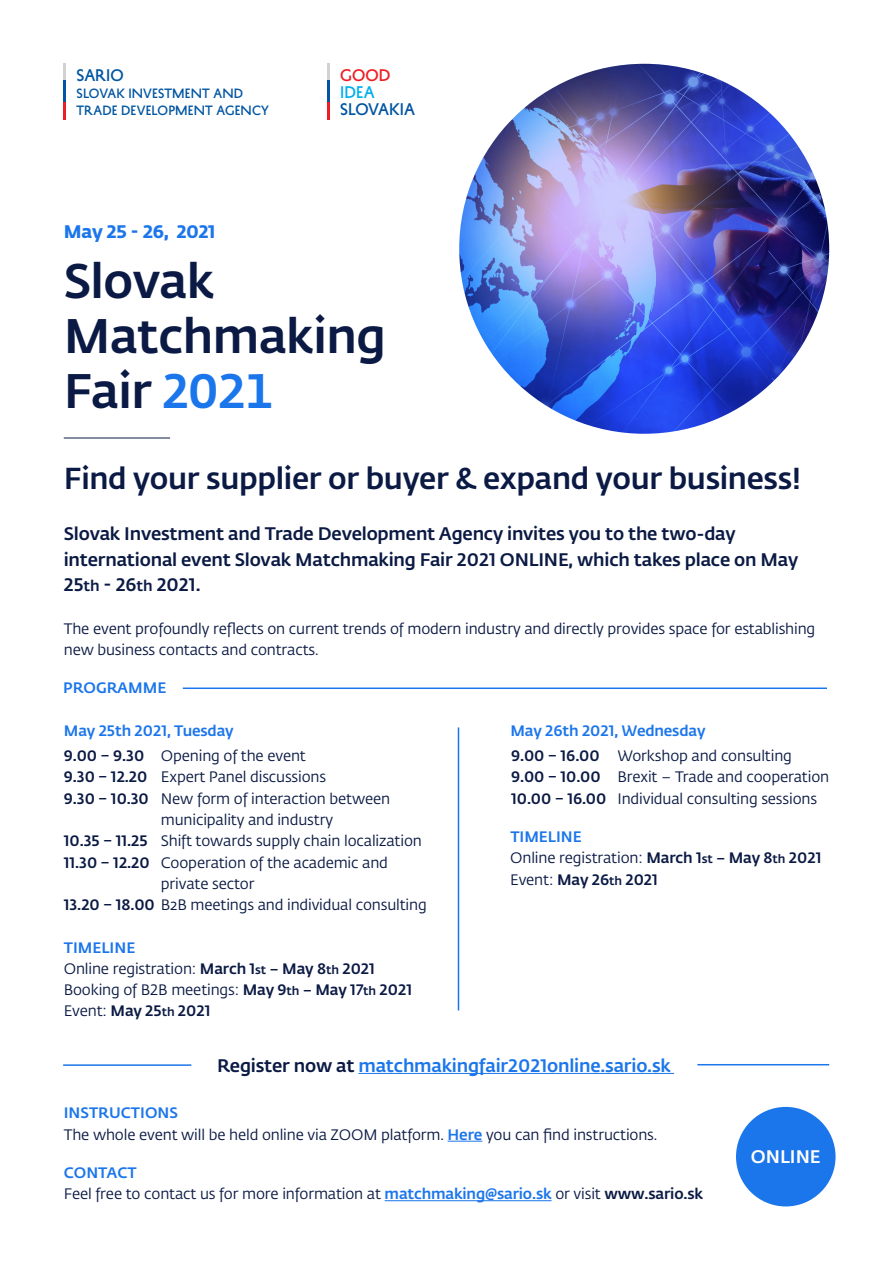
<style>
.page{position:relative;width:893px;height:1263px;background:#fff}
.page>*{position:absolute;margin:0;border:0;box-sizing:border-box;transform-origin:0 0}
.t1{font:500 48px/55.3px "Fedra Sans Pro";letter-spacing:-.01em;color:#0b1a44}
.t2{font:500 30px "Fedra Sans Pro";letter-spacing:-.01em;color:#0b1a44}
.t3{font:500 18px/25.5px "Fedra Sans Pro";letter-spacing:-.01em;color:#0b1a44}
.t4{font:500 18px "Fedra Sans Pro";letter-spacing:-.01em;color:#1c76eb}
.t5{font:700 18px "Fedra Sans Pro";letter-spacing:-.01em;color:#1c76eb}
.t6{font:500 18px "Fedra Sans Pro";color:#fff}
.t7{font:15px/21.3px "Fedra Sans Pro";letter-spacing:-.01em;color:#0b1a44}
.t8{font:500 15px "Fedra Sans Pro";color:#0b1a44}
.t9{font:500 15px "Fedra Sans Pro";letter-spacing:-.01em;color:#1c76eb}
.t10{font:15px "History Four";color:#0155a2}
.t11{font:15px "History Four";color:#ee1d23}
.t12{font:15px "History Four";color:#00aeef}
.t13{font:12px "History Four";letter-spacing:.01em;color:#0155a2}
.s1{color:#1c76eb}
.s2{font-size:15px}
.s3{font-weight:500}
.s4{font-weight:500;color:#1c76eb}
.s5{font-weight:500;font-size:12px}
.s6{font-weight:400}
.s7{font-size:12px}
.s8{color:#0b1a44}
</style>
<div class="page">
<svg style="left:64px;top:64px;width:2px;height:17px"></svg>
<svg style="left:64px;top:102px;width:2px;height:17px"></svg>
<hr style="left:64px;top:81px;width:2px;height:21px;background:#0155a2">
<hr style="left:327px;top:64px;width:3px;height:17px;background:#d1d2d4">
<hr style="left:327px;top:102px;width:3px;height:17px;background:#ee1d23">
<hr style="left:327px;top:81px;width:3px;height:21px;background:#0155a2">
<img style="left:459px;top:64px;width:370px;height:370px;border-radius:185px">
<hr style="left:385px;top:1200px;width:167px;height:1px;background:#1c76eb">
<hr style="left:358px;top:1073px;width:316px;height:1px;background:#1c76eb">
<hr style="left:64px;top:438px;width:106px;height:1px;background:#0b1a44">
<hr style="left:458px;top:727px;width:1px;height:283px;background:#1c76eb">
<hr style="left:448px;top:1141px;width:34px;height:1px;background:#1c76eb">
<div style="left:736px;top:1107px;width:99px;height:99px;background:#1c76eb;border-radius:50%"></div>
<hr style="left:697px;top:1064px;width:132px;height:1px;background:#1c76eb">
<hr style="left:63px;top:1064px;width:128px;height:2px;background:#1c76eb">
<hr style="left:183px;top:687px;width:644px;height:2px;background:#1c76eb">
<p class="t10" style="left:77px;top:65px;width:49px">SARIO</p>
<p class="t13" style="left:77px;top:85px;width:168px">SLOVAK INVESTMENT AND</p>
<p class="t13" style="left:77px;top:102px;width:194px">TRADE DEVELOPMENT AGENCY</p>
<p class="t5" style="left:64px;top:217px;width:153px">May 25 - 26, 2021</p>
<p class="t11" style="left:340px;top:65px;width:52px">GOOD</p>
<p class="t12" style="left:340px;top:82px;width:36px">IDEA</p>
<p class="t10" style="left:340px;top:99px;width:76px">SLOVAKIA</p>
<p class="t1" style="left:64px;top:250px;width:324px">Slovak<br>Matchmaking<br>Fair <span class="s1">2021</span></p>
<p class="t2" style="left:64px;top:456px;width:739px">Find your supplier or buyer &amp; expand your business!</p>
<p class="t3" style="left:64px;top:520px;width:736px">Slovak Investment and Trade Development Agency invites you to the two-day international event Slovak Matchmaking Fair 2021 ONLINE, which takes place on May<br>25<span class="s2">th</span> - 26<span class="s2">th</span> 2021.</p>
<p class="t7" style="left:64px;top:617px;width:753px">The event profoundly reflects on current trends of modern industry and directly provides space for establishing new business contacts and contracts.</p>
<p class="t9" style="left:63px;top:676px;width:105px">PROGRAMME</p>
<p class="t9" style="left:64px;top:719px;width:171px">May 25th 2021, Tuesday</p>
<p class="t7" style="left:161px;top:745px;width:147px">Opening of the event</p>
<p class="t7" style="left:161px;top:766px;width:167px">Expert Panel discussions</p>
<p class="t7" style="left:161px;top:787px;width:231px">New form of interaction between municipality and industry</p>
<p class="t7" style="left:161px;top:830px;width:262px">Shift towards supply chain localization</p>
<p class="t7" style="left:161px;top:851px;width:229px">Cooperation of the academic and private sector</p>
<p class="t7" style="left:64px;top:894px;width:364px"><span class="s3">13.20 – 18.00</span> B2B meetings and individual consulting</p>
<p class="t8" style="left:64px;top:744px;width:82px">9.00 – 9.30</p>
<p class="t8" style="left:64px;top:766px;width:85px">9.30 – 12.20</p>
<p class="t8" style="left:64px;top:787px;width:87px">9.30 – 10.30</p>
<p class="t8" style="left:64px;top:829px;width:85px">10.35 – 11.25</p>
<p class="t8" style="left:64px;top:851px;width:87px">11.30 – 12.20</p>
<p class="t7" style="left:64px;top:936px;width:313px"><span class="s4">TIMELINE<br></span>Online registration: <span class="s3">March 1</span><span class="s5">st</span> <span class="s3">– May 8</span><span class="s5">th</span> <span class="s3">2021</span></p>
<p class="t7" style="left:64px;top:979px;width:350px">Booking of B2B meetings: <span class="s3">May 9</span><span class="s5">th</span> <span class="s3">– May 17</span><span class="s5">th</span> <span class="s3">2021</span></p>
<p class="t8" style="left:64px;top:1000px;width:148px"><span class="s6">Event:</span> May 25<span class="s7">th</span> 2021</p>
<p class="t9" style="left:510px;top:719px;width:197px">May 26th 2021, Wednesday</p>
<p class="t8" style="left:511px;top:744px;width:90px">9.00 – 16.00</p>
<p class="t8" style="left:511px;top:766px;width:91px">9.00 – 10.00</p>
<p class="t8" style="left:511px;top:787px;width:97px">10.00 – 16.00</p>
<p class="t7" style="left:617px;top:745px;width:176px">Workshop and consulting</p>
<p class="t7" style="left:617px;top:766px;width:213px">Brexit – Trade and cooperation</p>
<p class="t7" style="left:617px;top:787px;width:201px">Individual consulting sessions</p>
<p class="t7" style="left:510px;top:826px;width:313px"><span class="s4">TIMELINE<br></span>Online registration: <span class="s3">March 1</span><span class="s5">st</span> <span class="s3">– May 8</span><span class="s5">th</span> <span class="s3">2021</span></p>
<p class="t8" style="left:510px;top:868px;width:149px"><span class="s6">Event:</span> May 26<span class="s7">th</span> 2021</p>
<p class="t4" style="left:217px;top:1051px;width:455px"><span class="s8">Register now at</span> matchmakingfair2021online.sario.sk</p>
<p class="t7" style="left:64px;top:1102px;width:595px"><span class="s4">INSTRUCTIONS<br></span>The whole event will be held online via ZOOM platform. <span class="s4">Here</span> you can find instructions.</p>
<p class="t9" style="left:64px;top:1161px;width:74px">CONTACT</p>
<p class="t7" style="left:64px;top:1183px;width:641px">Feel free to contact us for more information at <span class="s4">matchmaking@sario.sk</span> or visit <span class="s3">www.sario.sk</span></p>
<p class="t6" style="left:751px;top:1143px;width:71px">ONLINE</p>
</div>
